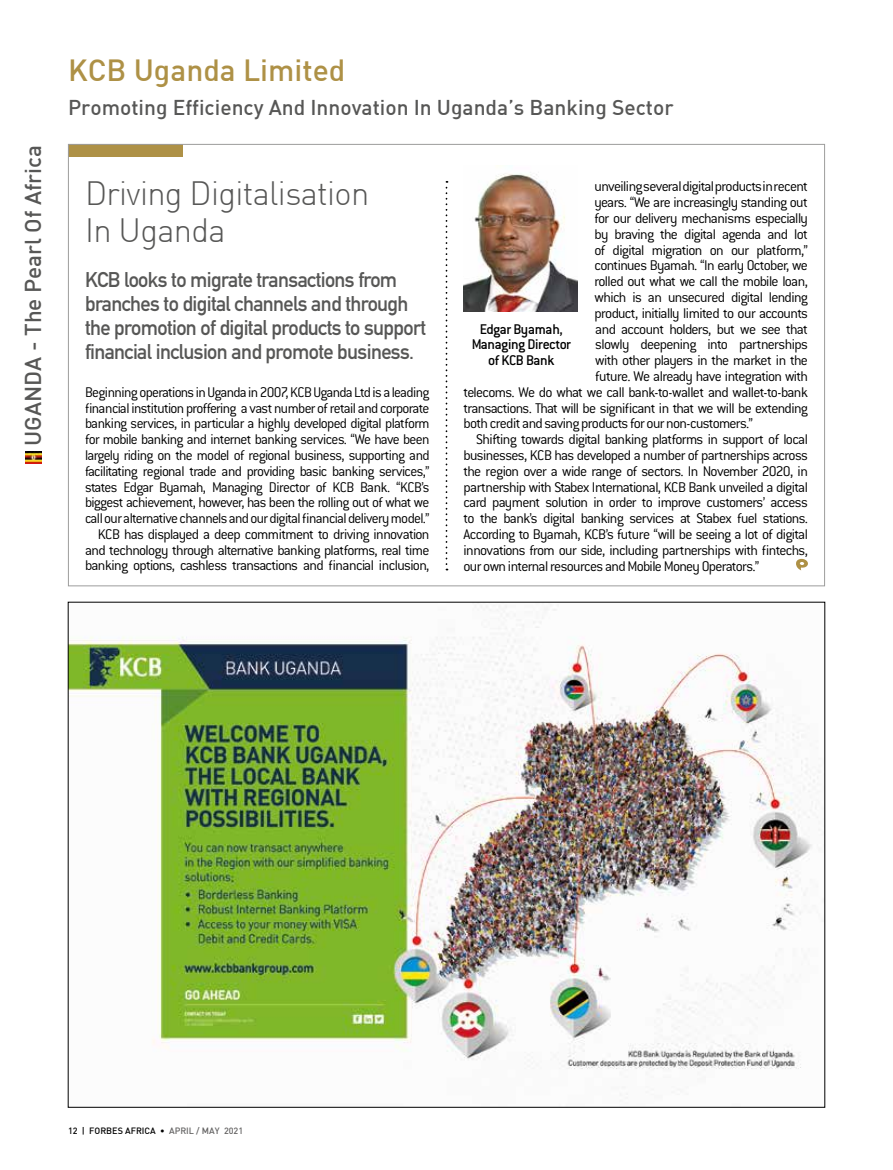
<style>
.page{position:relative;width:893px;height:1170px;background:#fff}
.page>*{position:absolute;margin:0;border:0;box-sizing:border-box;transform-origin:0 0}
.t1{font:300 33px/37.5px "DIN";letter-spacing:-.02em;color:#575756}
.t2{font:500 30px "DIN";color:#ae9146}
.t3{font:500 22.5px "DIN";color:#575756}
.t4{font:700 21px/24px "DIN Alternate";letter-spacing:-.03em;color:#575756}
.t5{font:500 21px "DIN";color:#575756}
.t6{font:300 15.45px/15.8px "Conduit ITC";letter-spacing:-.045em;color:#000;text-align:right}
.t7{font:500 15.45px/15.8px "Conduit ITC";letter-spacing:-.03em;color:#000;text-align:center}
.t8{font:500 9px "DIN";color:#000}
.s1{color:#646363}
</style>
<div class="page">
<img style="left:25px;top:451px;width:16px;height:12px">
<div style="left:68px;top:144px;width:115px;height:13px;background:#ae9146"></div>
<svg style="left:446px;top:181px;width:1px;height:389px"></svg>
<img style="left:463px;top:165px;width:114px;height:146px">
<svg style="left:796px;top:559px;width:12px;height:11px"></svg>
<img style="left:70px;top:605px;width:750px;height:490px">
<h3 class="t3" style="left:19px;top:445px;width:302px;rotate:-90deg">UGANDA - The Pearl Of Africa</h3>
<h2 class="t2" style="left:68px;top:51px;width:279px">KCB Uganda Limited</h2>
<h3 class="t5" style="left:68px;top:94px;width:607px">Promoting Efficiency And Innovation In Uganda’s Banking Sector</h3>
<h1 class="t1" style="left:85px;top:174px;width:286px">Driving Digitalisation<br>In Uganda</h1>
<h3 class="t4" style="left:85px;top:266px;width:343px">KCB looks to migrate transactions from branches to digital channels and through the promotion of digital products to support financial inclusion and promote business.</h3>
<p class="t6" style="left:85px;top:384px;width:346px">Beginning operations in Uganda in 2007, KCB Uganda Ltd is a leading financial institution proffering a vast number of retail and corporate banking services, in particular a highly developed digital platform for mobile banking and internet banking services. “We have been largely riding on the model of regional business, supporting and facilitating regional trade and providing basic banking services,” states Edgar Byamah, Managing Director of KCB Bank. “KCB’s biggest achievement, however, has been the rolling out of what we call our alternative channels and our digital financial delivery model.” KCB has displayed a deep commitment to driving innovation and technology through alternative banking platforms, real time banking options, cashless transactions and financial inclusion,</p>
<p class="t6" style="left:594px;top:179px;width:215px">unveiling several digital products in recent</p>
<p class="t6" style="left:594px;top:194px;width:215px">years. “We are increasingly standing out</p>
<p class="t6" style="left:594px;top:210px;width:215px">for our delivery mechanisms especially</p>
<p class="t6" style="left:594px;top:226px;width:215px">by braving the digital agenda and lot</p>
<p class="t6" style="left:594px;top:242px;width:215px">of digital migration on our platform,”</p>
<p class="t6" style="left:594px;top:258px;width:215px">continues Byamah. “In early October, we</p>
<p class="t6" style="left:594px;top:273px;width:215px">rolled out what we call the mobile loan,</p>
<p class="t6" style="left:594px;top:289px;width:215px">which is an unsecured digital lending</p>
<p class="t6" style="left:594px;top:305px;width:215px">product, initially limited to our accounts</p>
<p class="t6" style="left:595px;top:321px;width:214px">and account holders, but we see that</p>
<p class="t6" style="left:595px;top:337px;width:214px">slowly deepening into partnerships</p>
<p class="t6" style="left:595px;top:352px;width:214px">with other players in the market in the</p>
<p class="t6" style="left:595px;top:368px;width:214px">future. We already have integration with</p>
<p class="t6" style="left:463px;top:384px;width:346px">telecoms. We do what we call bank-to-wallet and wallet-to-bank</p>
<p class="t6" style="left:463px;top:400px;width:346px">transactions. That will be significant in that we will be extending</p>
<p class="t6" style="left:463px;top:415px;width:291px">both credit and saving products for our non-customers.”</p>
<p class="t6" style="left:476px;top:431px;width:333px">Shifting towards digital banking platforms in support of local</p>
<p class="t6" style="left:463px;top:447px;width:346px">businesses, KCB has developed a number of partnerships across</p>
<p class="t6" style="left:463px;top:463px;width:346px">the region over a wide range of sectors. In November 2020, in</p>
<p class="t6" style="left:463px;top:479px;width:346px">partnership with Stabex International, KCB Bank unveiled a digital</p>
<p class="t6" style="left:463px;top:494px;width:346px">card payment solution in order to improve customers’ access</p>
<p class="t6" style="left:463px;top:510px;width:346px">to the bank’s digital banking services at Stabex fuel stations.</p>
<p class="t6" style="left:463px;top:526px;width:346px">According to Byamah, KCB’s future “will be seeing a lot of digital</p>
<p class="t6" style="left:463px;top:542px;width:346px">innovations from our side, including partnerships with fintechs,</p>
<p class="t6" style="left:463px;top:558px;width:297px">our own internal resources and Mobile Money Operators.”</p>
<p class="t7" style="left:472px;top:321px;width:101px">Edgar Byamah,<br>Managing Director of KCB Bank</p>
<p class="t8" style="left:68px;top:1124px;width:177px">12 | FORBES AFRICA • <span class="s1">APRIL / MAY 2021</span></p>
</div>
